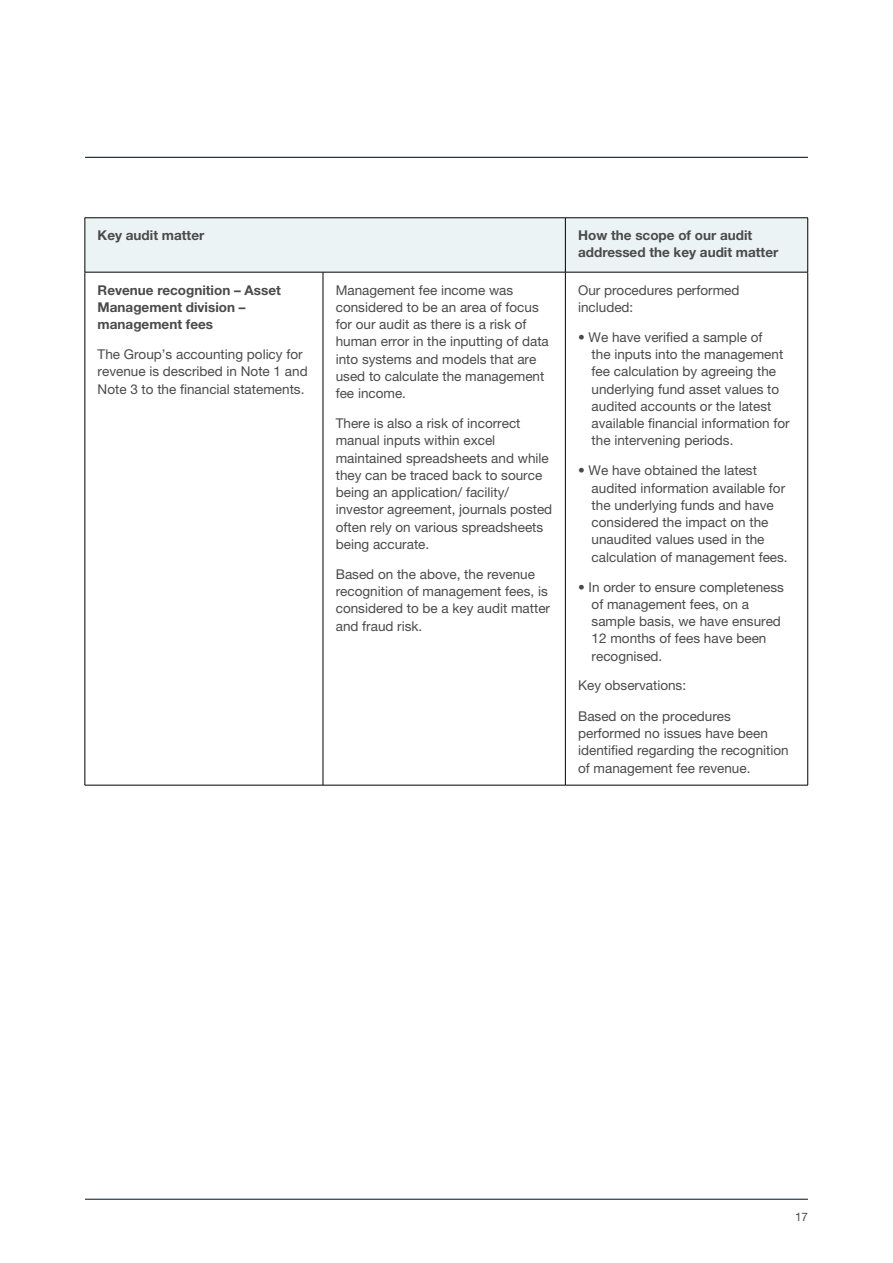
<style>
.page{position:relative;width:893px;height:1263px;background:#fff}
.page>*{position:absolute;margin:0;border:0;box-sizing:border-box;transform-origin:0 0}
.t1{font:13.5px/17.2px "Helvetica Neue LT Pro";color:#4a4a4a}
.t2{font:700 13.5px/17.2px "Helvetica Neue LT Pro";color:#4a4a4a}
.t3{font:11.7px "Helvetica Neue LT Pro";color:#4a4a4a}
</style>
<div class="page">
<hr style="left:85px;top:1199px;width:723px;height:1px;background:#001020">
<hr style="left:85px;top:157px;width:723px;height:1px;background:#001020">
<div style="left:86px;top:218px;width:721px;height:54px;background:#ecf3f5"></div>
<hr style="left:85px;top:217px;width:238px;height:1px;background:#000">
<hr style="left:85px;top:218px;width:1px;height:54px;background:#000">
<hr style="left:323px;top:217px;width:242px;height:1px;background:#000">
<hr style="left:565px;top:217px;width:243px;height:1px;background:#000">
<hr style="left:565px;top:218px;width:1px;height:54px;background:#000">
<hr style="left:807px;top:218px;width:1px;height:54px;background:#000">
<hr style="left:85px;top:272px;width:238px;height:1px;background:#000">
<hr style="left:85px;top:272px;width:1px;height:513px;background:#000">
<hr style="left:323px;top:272px;width:242px;height:1px;background:#000">
<hr style="left:323px;top:272px;width:1px;height:513px;background:#000">
<hr style="left:565px;top:272px;width:243px;height:1px;background:#000">
<hr style="left:565px;top:272px;width:1px;height:513px;background:#000">
<hr style="left:807px;top:272px;width:1px;height:513px;background:#000">
<hr style="left:85px;top:785px;width:238px;height:1px;background:#000">
<hr style="left:323px;top:785px;width:242px;height:1px;background:#000">
<hr style="left:565px;top:785px;width:243px;height:1px;background:#000">
<p class="t2" style="left:98px;top:226px;width:108px">Key audit matter</p>
<p class="t2" style="left:578px;top:226px;width:202px">How the scope of our audit addressed the key audit matter</p>
<p class="t2" style="left:98px;top:281px;width:185px">Revenue recognition – Asset<br>Management division – management fees</p>
<p class="t1" style="left:98px;top:345px;width:212px">The Group’s accounting policy for revenue is described in Note 1 and<br>Note 3 to the financial statements.</p>
<p class="t1" style="left:578px;top:281px;width:163px">Our procedures performed included:</p>
<p class="t1" style="left:592px;top:328px;width:200px;text-indent:-14px">• We have verified a sample of<br>the inputs into the management fee calculation by agreeing the underlying fund asset values to audited accounts or the latest available financial information for the intervening periods.</p>
<p class="t1" style="left:592px;top:462px;width:198px;text-indent:-14px">• We have obtained the latest audited information available for the underlying funds and have considered the impact on the unaudited values used in the calculation of management fees.</p>
<p class="t1" style="left:592px;top:578px;width:194px;text-indent:-14px">• In order to ensure completeness of management fees, on a sample basis, we have ensured<br>12 months of fees have been recognised.</p>
<p class="t1" style="left:578px;top:676px;width:110px">Key observations:</p>
<p class="t1" style="left:578px;top:707px;width:212px">Based on the procedures performed no issues have been identified regarding the recognition of management fee revenue.</p>
<p class="t1" style="left:336px;top:281px;width:215px">Management fee income was considered to be an area of focus for our audit as there is a risk of human error in the inputting of data into systems and models that are used to calculate the management fee income.</p>
<p class="t1" style="left:336px;top:414px;width:218px">There is also a risk of incorrect manual inputs within excel maintained spreadsheets and while they can be traced back to source being an application/ facility/ investor agreement, journals posted often rely on various spreadsheets being accurate.</p>
<p class="t1" style="left:336px;top:565px;width:216px">Based on the above, the revenue recognition of management fees, is considered to be a key audit matter and fraud risk.</p>
<p class="t3" style="left:795px;top:1210px;width:14px">17</p>
</div>
